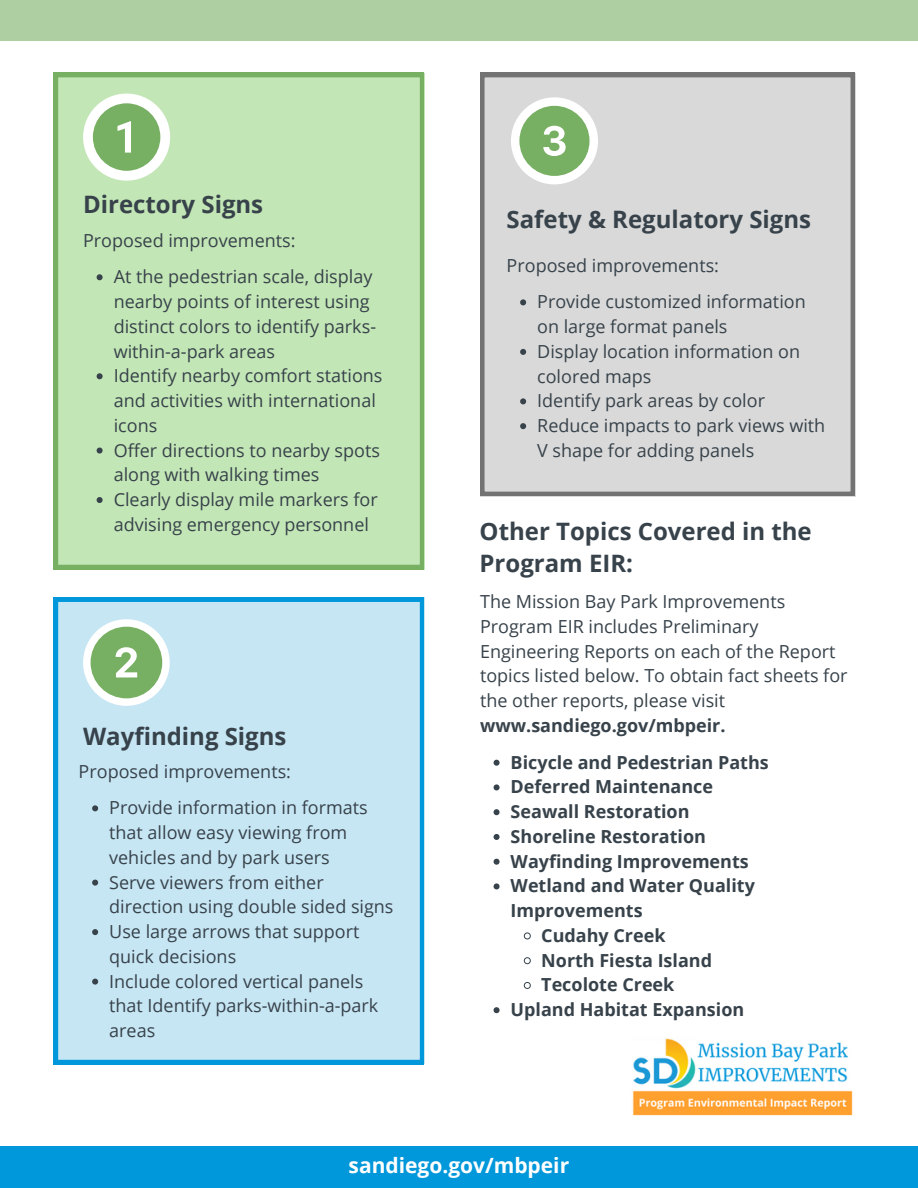
<style>
.page{position:relative;width:918px;height:1188px;background:#fff}
.page>*{position:absolute;margin:0;border:0;box-sizing:border-box;transform-origin:0 0}
.t1{font:700 24px/32.7px "Open Sans";color:#37424a}
.t2{font:700 21px "Open Sans";color:#fff}
.t3{font:18px/24.8px "Open Sans";color:#37424a}
.t4{font:700 18px/24.8px "Open Sans";color:#37424a}
.s1{font-weight:700}
</style>
<div class="page">
<div style="left:0;top:1147px;width:918px;height:41px;background:#0098db"></div>
<img style="left:632px;top:1038px;width:221px;height:78px">
<div style="left:0;top:0;width:918px;height:41px;background:#adcfa1"></div>
<div style="left:54px;top:73px;width:370px;height:496px;background:#c3e6b6"></div>
<div style="left:83px;top:94px;width:87px;height:87px;background:#fff;border-radius:50%"></div>
<div style="left:54px;top:597px;width:370px;height:467px;background:#c7e6f4"></div>
<div style="left:83px;top:619px;width:87px;height:87px;background:#fff;border-radius:50%"></div>
<div style="left:480px;top:73px;width:375px;height:423px;background:#d9d9d9"></div>
<div style="left:511px;top:97px;width:87px;height:87px;background:#fff;border-radius:50%"></div>
<svg style="left:93px;top:103px;width:67px;height:68px"></svg>
<svg style="left:519px;top:106px;width:70px;height:70px"></svg>
<svg style="left:91px;top:627px;width:71px;height:71px"></svg>
<svg style="left:92px;top:805px;width:6px;height:6px"></svg>
<svg style="left:92px;top:880px;width:6px;height:6px"></svg>
<svg style="left:92px;top:929px;width:6px;height:6px"></svg>
<svg style="left:92px;top:979px;width:6px;height:6px"></svg>
<svg style="left:97px;top:274px;width:6px;height:6px"></svg>
<svg style="left:97px;top:373px;width:6px;height:6px"></svg>
<svg style="left:97px;top:448px;width:6px;height:6px"></svg>
<svg style="left:97px;top:497px;width:6px;height:6px"></svg>
<svg style="left:520px;top:299px;width:6px;height:6px"></svg>
<svg style="left:520px;top:349px;width:6px;height:6px"></svg>
<svg style="left:520px;top:398px;width:6px;height:6px"></svg>
<svg style="left:520px;top:423px;width:6px;height:6px"></svg>
<svg style="left:494px;top:760px;width:6px;height:6px"></svg>
<svg style="left:494px;top:784px;width:6px;height:6px"></svg>
<svg style="left:494px;top:809px;width:6px;height:6px"></svg>
<svg style="left:494px;top:834px;width:6px;height:6px"></svg>
<svg style="left:494px;top:859px;width:6px;height:6px"></svg>
<svg style="left:494px;top:883px;width:6px;height:6px"></svg>
<svg style="left:523px;top:932px;width:8px;height:8px"></svg>
<svg style="left:523px;top:957px;width:8px;height:8px"></svg>
<svg style="left:523px;top:982px;width:8px;height:7px"></svg>
<svg style="left:494px;top:1007px;width:6px;height:6px"></svg>
<h1 class="t1" style="left:83px;top:187px;width:182px">Directory Signs</h1>
<h1 class="t3" style="left:83px;top:227px;width:214px">Proposed improvements:</h1>
<p class="t3" style="left:114px;top:264px;width:264px">At the pedestrian scale, display nearby points of interest using distinct colors to identify parks&shy;within-a-park areas</p>
<p class="t3" style="left:114px;top:363px;width:270px">Identify nearby comfort stations and activities with international icons</p>
<p class="t3" style="left:114px;top:437px;width:268px">Offer directions to nearby spots along with walking times</p>
<p class="t3" style="left:114px;top:487px;width:265px">Clearly display mile markers for advising emergency personnel</p>
<p class="t1" style="left:83px;top:719px;width:205px">Wayfinding Signs</p>
<h1 class="t3" style="left:79px;top:758px;width:214px">Proposed improvements:</h1>
<p class="t3" style="left:109px;top:795px;width:260px">Provide information in formats that allow easy viewing from vehicles and by park users</p>
<p class="t3" style="left:109px;top:869px;width:286px">Serve viewers from either direction using double sided signs</p>
<p class="t3" style="left:109px;top:919px;width:252px">Use large arrows that support quick decisions</p>
<p class="t3" style="left:109px;top:968px;width:271px">Include colored vertical panels that Identify parks-within-a-park areas</p>
<h1 class="t1" style="left:507px;top:202px;width:306px">Safety &amp; Regulatory Signs</h1>
<h1 class="t3" style="left:507px;top:252px;width:214px">Proposed improvements:</h1>
<p class="t3" style="left:537px;top:289px;width:270px">Provide customized information on large format panels</p>
<p class="t3" style="left:537px;top:339px;width:264px">Display location information on colored maps</p>
<p class="t3" style="left:537px;top:388px;width:229px">Identify park areas by color</p>
<p class="t3" style="left:537px;top:413px;width:290px">Reduce impacts to park views with<br>V shape for adding panels</p>
<h1 class="t1" style="left:480px;top:514px;width:334px">Other Topics Covered in the<br>Program EIR:</h1>
<p class="t3" style="left:480px;top:589px;width:369px">The Mission Bay Park Improvements Program EIR includes Preliminary Engineering Reports on each of the Report topics listed below. To obtain fact sheets for the other reports, please visit <span class="s1">www.sandiego.gov/mbpeir.</span></p>
<p class="t4" style="left:511px;top:749px;width:260px">Bicycle and Pedestrian Paths</p>
<p class="t4" style="left:511px;top:774px;width:204px">Deferred Maintenance</p>
<p class="t4" style="left:511px;top:799px;width:180px">Seawall Restoration</p>
<p class="t4" style="left:511px;top:824px;width:197px">Shoreline Restoration</p>
<p class="t4" style="left:511px;top:848px;width:240px">Wayfinding Improvements</p>
<p class="t4" style="left:511px;top:873px;width:246px">Wetland and Water Quality<br>Improvements</p>
<p class="t4" style="left:541px;top:923px;width:126px">Cudahy Creek</p>
<p class="t4" style="left:541px;top:947px;width:172px">North Fiesta Island</p>
<p class="t4" style="left:541px;top:972px;width:135px">Tecolote Creek</p>
<p class="t4" style="left:511px;top:997px;width:235px">Upland Habitat Expansion</p>
<p class="t2" style="left:349px;top:1150px;width:222px">sandiego.gov/mbpeir</p>
</div>
